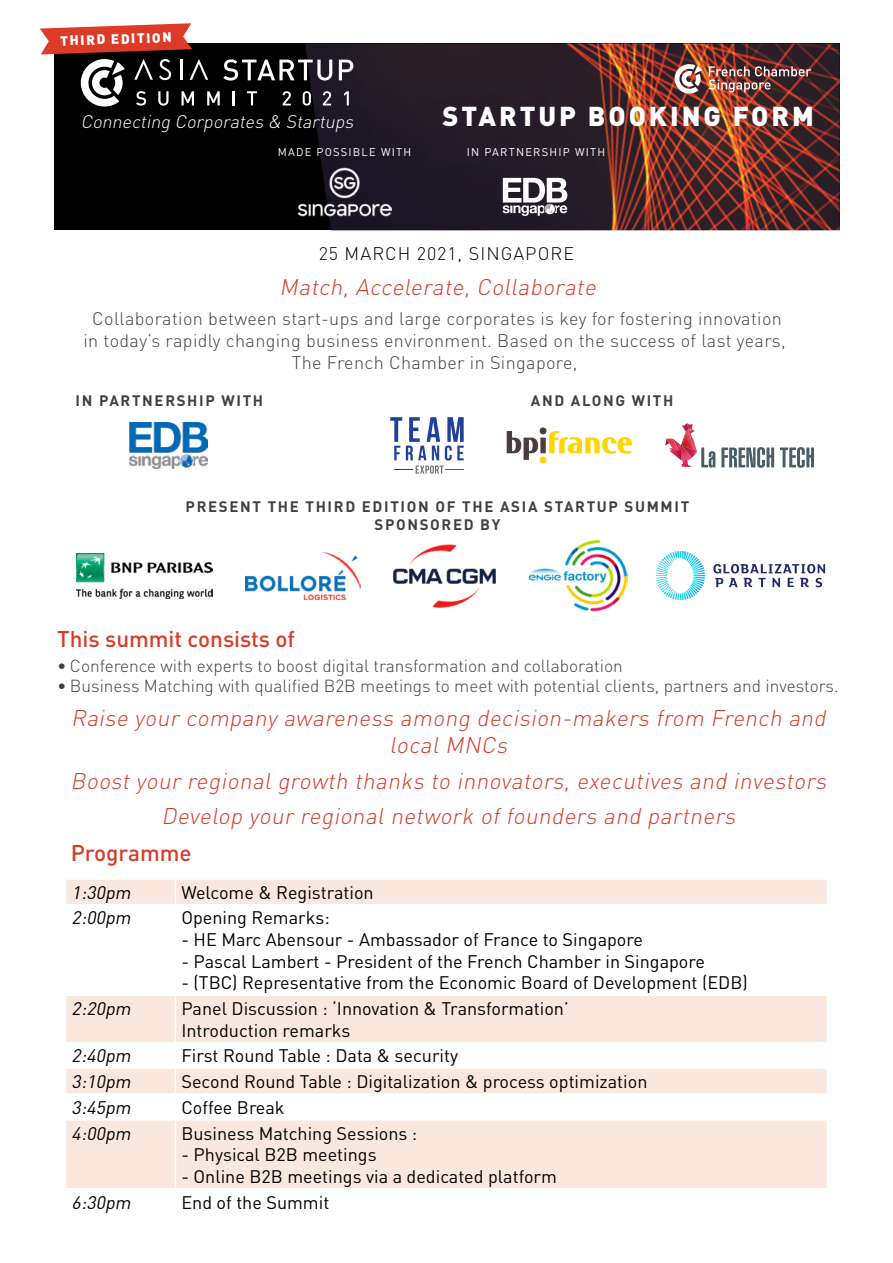
<style>
.page{position:relative;width:893px;height:1263px;background:#fff}
.page>*{position:absolute;margin:0;border:0;box-sizing:border-box;transform-origin:0 0}
.t1{font:900 27px "DIN Pro";letter-spacing:.11em;color:#fff}
.t2{font:italic 300 22.5px/27px "DIN Pro";color:#d53d2a;text-align:center}
.t3{font:500 22.5px "DIN Pro";color:#d53d2a}
.t4{font:18px/21.6px "DIN Pro";color:#000}
.t5{font:300 18px/21.6px "DIN Pro";letter-spacing:.02em;color:#414042;text-align:center}
.t6{font:italic 18px "DIN Pro";color:#000}
.t7{font:italic 300 18px "DIN Pro";color:#fff}
.t8{font:300 18px "DIN Pro";letter-spacing:.06em;color:#000}
.t9{font:300 17.25px "DIN Pro";color:#414042}
.t10{font:700 15px/18px "DIN Pro";letter-spacing:.11em;color:#414042;text-align:center}
.t11{font:900 13.5px "DIN Pro";color:#fff}
.t12{font:11.1px "DIN Pro";letter-spacing:.11em;color:#fff}
</style>
<div class="page">
<div style="left:540px;top:438px;width:6px;height:15px;background:#4a3d3d"></div>
<svg style="left:549px;top:431px;width:83px;height:23px"></svg>
<div style="left:540px;top:427px;width:6px;height:7px;background:#4a3d3d;border-radius:50%"></div>
<div style="left:540px;top:456px;width:6px;height:7px;background:#ffd600;border-radius:50%"></div>
<svg style="left:507px;top:431px;width:31px;height:29px"></svg>
<svg style="left:390px;top:417px;width:74px;height:57px"></svg>
<svg style="left:721px;top:447px;width:53px;height:21px"></svg>
<svg style="left:780px;top:447px;width:34px;height:21px"></svg>
<svg style="left:665px;top:423px;width:50px;height:45px"></svg>
<div style="left:54px;top:43px;width:786px;height:187px;background:#000"></div>
<img style="left:314px;top:43px;width:526px;height:187px">
<svg style="left:675px;top:64px;width:27px;height:30px"></svg>
<img style="left:709px;top:66px;width:102px;height:26px">
<svg style="left:344px;top:91px;width:5px;height:14px"></svg>
<svg style="left:339px;top:60px;width:14px;height:20px"></svg>
<svg style="left:40px;top:23px;width:292px;height:84px"></svg>
<svg style="left:503px;top:178px;width:64px;height:38px;background:#99969c"></svg>
<img style="left:298px;top:167px;width:93px;height:50px">
<img style="left:129px;top:422px;width:78px;height:46px">
<svg style="left:66px;top:880px;width:761px;height:308px;fill:#fae7dd"></svg>
<svg style="left:175px;top:880px;width:1px;height:24px"></svg>
<hr style="left:65px;top:904px;width:110px;height:1px;background:#fff">
<hr style="left:175px;top:904px;width:653px;height:1px;background:#fff">
<hr style="left:175px;top:905px;width:1px;height:89px;background:#fff">
<hr style="left:65px;top:994px;width:110px;height:2px;background:#fff">
<hr style="left:175px;top:994px;width:653px;height:2px;background:#fff">
<hr style="left:175px;top:996px;width:1px;height:46px;background:#fff">
<hr style="left:175px;top:1120px;width:1px;height:68px;background:#fff">
<hr style="left:65px;top:1042px;width:110px;height:1px;background:#fff">
<hr style="left:65px;top:1119px;width:110px;height:1px;background:#fff">
<hr style="left:175px;top:1042px;width:653px;height:1px;background:#fff">
<hr style="left:175px;top:1119px;width:653px;height:1px;background:#fff">
<hr style="left:65px;top:1067px;width:110px;height:2px;background:#fff">
<hr style="left:65px;top:1093px;width:110px;height:2px;background:#fff">
<hr style="left:175px;top:1067px;width:653px;height:2px;background:#fff">
<svg style="left:175px;top:1043px;width:1px;height:76px"></svg>
<hr style="left:175px;top:1093px;width:653px;height:2px;background:#fff">
<img style="left:246px;top:552px;width:114px;height:47px">
<img style="left:76px;top:553px;width:137px;height:45px">
<img style="left:393px;top:544px;width:103px;height:63px">
<svg style="left:713px;top:564px;width:112px;height:23px"></svg>
<svg style="left:656px;top:551px;width:49px;height:49px"></svg>
<img style="left:528px;top:540px;width:99px;height:71px">
<p class="t11" style="left:60px;top:32px;width:113px;rotate:-2deg">THIRD EDITION</p>
<p class="t7" style="left:81px;top:109px;width:278px">Connecting Corporates &amp; Startups</p>
<h1 class="t1" style="left:442px;top:98px;width:373px">STARTUP BOOKING FORM</h1>
<p class="t12" style="left:278px;top:144px;width:135px">MADE POSSIBLE WITH</p>
<p class="t12" style="left:467px;top:144px;width:140px">IN PARTNERSHIP WITH</p>
<p class="t8" style="left:319px;top:242px;width:257px">25 MARCH 2021, SINGAPORE</p>
<p class="t2" style="left:280px;top:273px;width:323px">Match, Accelerate, Collaborate</p>
<p class="t5" style="left:83px;top:307px;width:704px">Collaboration between start-ups and large corporates is key for fostering innovation in today’s rapidly changing business environment. Based on the success of last years,<br>The French Chamber in Singapore,</p>
<p class="t10" style="left:76px;top:391px;width:189px">IN PARTNERSHIP WITH</p>
<p class="t10" style="left:531px;top:391px;width:144px">AND ALONG WITH</p>
<p class="t10" style="left:186px;top:497px;width:505px">PRESENT THE THIRD EDITION OF THE ASIA STARTUP SUMMIT<br>SPONSORED BY</p>
<p class="t3" style="left:57px;top:623px;width:239px">This summit consists of</p>
<p class="t9" style="left:57px;top:653px;width:567px">• Conference with experts to boost digital transformation and collaboration</p>
<p class="t9" style="left:57px;top:674px;width:783px">• Business Matching with qualified B2B meetings to meet with potential clients, partners and investors.</p>
<p class="t2" style="left:71px;top:704px;width:761px">Raise your company awareness among decision-makers from French and local MNCs</p>
<p class="t2" style="left:71px;top:762px;width:762px;line-height:35.5px">Boost your regional growth thanks to innovators, executives and investors<br>Develop your regional network of founders and partners</p>
<p class="t3" style="left:71px;top:838px;width:122px">Programme</p>
<p class="t6" style="left:72px;top:880px;width:65px">1:30pm</p>
<p class="t4" style="left:181px;top:880px;width:194px">Welcome &amp; Registration</p>
<p class="t6" style="left:72px;top:906px;width:65px">2:00pm</p>
<p class="t4" style="left:181px;top:906px;width:150px">Opening Remarks:</p>
<p class="t4" style="left:181px;top:928px;width:463px">- HE Marc Abensour - Ambassador of France to Singapore</p>
<p class="t4" style="left:181px;top:949px;width:525px">- Pascal Lambert - President of the French Chamber in Singapore</p>
<p class="t4" style="left:181px;top:971px;width:568px">- (TBC) Representative from the Economic Board of Development (EDB)</p>
<p class="t6" style="left:72px;top:996px;width:65px">2:20pm</p>
<p class="t4" style="left:181px;top:997px;width:389px">Panel Discussion : ‘Innovation &amp; Transformation’<br>Introduction remarks</p>
<p class="t6" style="left:72px;top:1043px;width:65px">2:40pm</p>
<p class="t4" style="left:181px;top:1044px;width:278px">First Round Table : Data &amp; security</p>
<p class="t6" style="left:72px;top:1069px;width:65px">3:10pm</p>
<p class="t4" style="left:181px;top:1070px;width:468px">Second Round Table : Digitalization &amp; process optimization</p>
<p class="t6" style="left:72px;top:1095px;width:65px">3:45pm</p>
<p class="t4" style="left:181px;top:1096px;width:105px">Coffee Break</p>
<p class="t6" style="left:72px;top:1121px;width:65px">4:00pm</p>
<p class="t4" style="left:181px;top:1121px;width:237px">Business Matching Sessions :</p>
<p class="t4" style="left:181px;top:1143px;width:197px">- Physical B2B meetings</p>
<p class="t4" style="left:181px;top:1165px;width:377px">- Online B2B meetings via a dedicated platform</p>
<p class="t6" style="left:72px;top:1190px;width:65px">6:30pm</p>
<p class="t4" style="left:181px;top:1190px;width:149px">End of the Summit</p>
</div>
